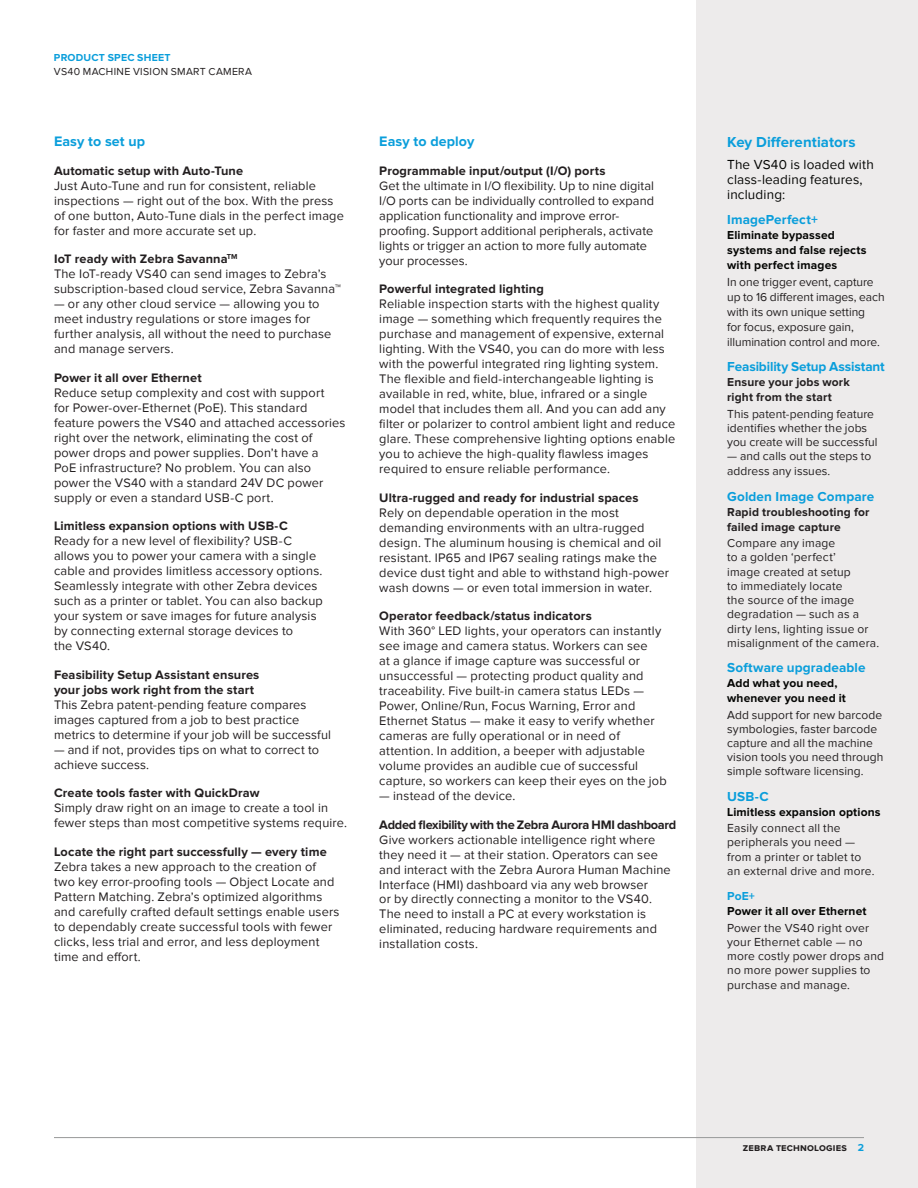
<style>
.page{position:relative;width:918px;height:1188px;background:#fff}
.page>*{position:absolute;margin:0;border:0;box-sizing:border-box;transform-origin:0 0}
.t1{font:700 15px "Proxima Nova";letter-spacing:.005em;color:#0a9edb}
.t2{font:700 14.25px "Proxima Nova";letter-spacing:.01em;color:#0a9edb}
.t3{font:700 13.5px "Proxima Nova";letter-spacing:.01em;color:#0a9edb}
.t4{font:13.5px/15px "Proxima Nova";letter-spacing:.01em;color:#040503}
.t5{font:700 13.5px "Proxima Nova";letter-spacing:-.01em;color:#0a9edb}
.t6{font:12.75px/15px "Proxima Nova";letter-spacing:.015em;color:#231f20}
.t7{font:700 12.75px/15px "Proxima Nova";letter-spacing:.01em;color:#231f20}
.t8{font:700 12.75px "Proxima Nova";letter-spacing:-.025em;color:#231f20}
.t9{font:12px/14.2px "Proxima Nova";letter-spacing:.01em;color:#231f20}
.t10{font:700 12px/15px "Proxima Nova";letter-spacing:.01em;color:#040503}
.t11{font:700 12px/15px "Proxima Nova";letter-spacing:.01em;color:#231f20}
.t12{font:700 12px "Proxima Nova";color:#0a9edb}
.t13{font:10.5px "Proxima Nova";letter-spacing:.03em;color:#231f20}
.t14{font:700 10.5px "Proxima Nova";letter-spacing:.015em;color:#231f20}
.t15{font:700 10.5px "Proxima Nova";letter-spacing:.02em;color:#0a9edb}
.s1{font-weight:700}
.s2{color:#0a9edb}
</style>
<div class="page">
<div style="left:697px;top:0;width:221px;height:1188px;background:#edebeb"></div>
<hr style="left:54px;top:1137px;width:810px;height:1px;background:#989999">
<p class="t15" style="left:54px;top:53px;width:118px">PRODUCT SPEC SHEET</p>
<p class="t13" style="left:54px;top:66px;width:200px">VS40 MACHINE VISION SMART CAMERA</p>
<p class="t2" style="left:54px;top:135px;width:93px">Easy to set up</p>
<p class="t7" style="left:54px;top:164px;width:191px">Automatic setup with Auto-Tune</p>
<p class="t6" style="left:54px;top:178px;width:292px">Just Auto-Tune and run for consistent, reliable inspections — right out of the box. With the press of one button, Auto-Tune dials in the perfect image for faster and more accurate set up.</p>
<p class="t6" style="left:54px;top:252px;width:288px"><span class="s1">IoT ready with Zebra Savanna</span><sup>TM<br></sup>The IoT-ready VS40 can send images to Zebra’s subscription-based cloud service, Zebra Savanna™</p>
<p class="t6" style="left:54px;top:297px;width:279px">— or any other cloud service — allowing you to meet industry regulations or store images for further analysis, all without the need to purchase and manage servers.</p>
<p class="t7" style="left:54px;top:371px;width:149px">Power it all over Ethernet</p>
<p class="t6" style="left:54px;top:385px;width:293px">Reduce setup complexity and cost with support<br>for Power-over-Ethernet (PoE). This standard feature powers the VS40 and attached accessories right over the network, eliminating the cost of power drops and power supplies. Don’t have a<br>PoE infrastructure? No problem. You can also power the VS40 with a standard 24V DC power supply or even a standard USB-C port.</p>
<p class="t7" style="left:54px;top:519px;width:235px">Limitless expansion options with USB-C</p>
<p class="t6" style="left:54px;top:534px;width:270px">Ready for a new level of flexibility? USB-C allows you to power your camera with a single cable and provides limitless accessory options.<br>Seamlessly integrate with other Zebra devices such as a printer or tablet. You can also backup your system or save images for future analysis by connecting external storage devices to<br>the VS40.</p>
<p class="t7" style="left:54px;top:667px;width:207px">Feasibility Setup Assistant ensures your jobs work right from the start</p>
<p class="t6" style="left:54px;top:697px;width:279px">This Zebra patent-pending feature compares images captured from a job to best practice metrics to determine if your job will be successful</p>
<p class="t6" style="left:54px;top:742px;width:267px">— and if not, provides tips on what to correct to achieve success.</p>
<p class="t7" style="left:54px;top:786px;width:207px">Create tools faster with QuickDraw</p>
<p class="t6" style="left:54px;top:801px;width:295px">Simply draw right on an image to create a tool in fewer steps than most competitive systems require.</p>
<p class="t7" style="left:54px;top:844px;width:274px">Locate the right part successfully — every time</p>
<p class="t6" style="left:54px;top:859px;width:287px">Zebra takes a new approach to the creation of two key error-proofing tools — Object Locate and Pattern Matching. Zebra’s optimized algorithms and carefully crafted default settings enable users to dependably create successful tools with fewer clicks, less trial and error, and less deployment time and effort.</p>
<p class="t2" style="left:379px;top:135px;width:97px">Easy to deploy</p>
<p class="t7" style="left:379px;top:164px;width:228px">Programmable input/output (I/O) ports</p>
<p class="t6" style="left:379px;top:178px;width:276px">Get the ultimate in I/O flexibility. Up to nine digital I/O ports can be individually controlled to expand application functionality and improve error&shy;proofing. Support additional peripherals, activate lights or trigger an action to more fully automate your processes.</p>
<p class="t7" style="left:379px;top:282px;width:166px">Powerful integrated lighting</p>
<p class="t6" style="left:379px;top:297px;width:297px">Reliable inspection starts with the highest quality image — something which frequently requires the purchase and management of expensive, external lighting. With the VS40, you can do more with less with the powerful integrated ring lighting system.<br>The flexible and field-interchangeable lighting is available in red, white, blue, infrared or a single model that includes them all. And you can add any filter or polarizer to control ambient light and reduce glare. These comprehensive lighting options enable you to achieve the high-quality flawless images required to ensure reliable performance.</p>
<p class="t7" style="left:379px;top:490px;width:261px">Ultra-rugged and ready for industrial spaces</p>
<p class="t6" style="left:379px;top:505px;width:291px">Rely on dependable operation in the most demanding environments with an ultra-rugged design. The aluminum housing is chemical and oil resistant. IP65 and IP67 sealing ratings make the device dust tight and able to withstand high-power wash downs — or even total immersion in water.</p>
<p class="t7" style="left:379px;top:609px;width:214px">Operator feedback/status indicators</p>
<p class="t6" style="left:379px;top:624px;width:289px">With 360° LED lights, your operators can instantly see image and camera status. Workers can see<br>at a glance if image capture was successful or unsuccessful — protecting product quality and traceability. Five built-in camera status LEDs — Power, Online/Run, Focus Warning, Error and Ethernet Status — make it easy to verify whether cameras are fully operational or in need of attention. In addition, a beeper with adjustable volume provides an audible cue of successful capture, so workers can keep their eyes on the job</p>
<p class="t6" style="left:379px;top:788px;width:138px">— instead of the device.</p>
<p class="t8" style="left:379px;top:818px;width:299px">Added flexibility with the Zebra Aurora HMI dashboard</p>
<p class="t6" style="left:379px;top:832px;width:293px">Give workers actionable intelligence right where they need it — at their station. Operators can see and interact with the Zebra Aurora Human Machine Interface (HMI) dashboard via any web browser<br>or by directly connecting a monitor to the VS40.<br>The need to install a PC at every workstation is eliminated, reducing hardware requirements and installation costs.</p>
<p class="t1" style="left:727px;top:135px;width:130px">Key Differentiators</p>
<p class="t4" style="left:727px;top:157px;width:148px">The VS40 is loaded with class-leading features, including:</p>
<p class="t3" style="left:727px;top:213px;width:92px">ImagePerfect+</p>
<p class="t10" style="left:727px;top:228px;width:141px">Eliminate bypassed systems and false rejects with perfect images</p>
<p class="t9" style="left:727px;top:275px;width:159px;line-height:15px">In one trigger event, capture up to 16 different images, each with its own unique setting<br>for focus, exposure gain, illumination control and more.</p>
<p class="t5" style="left:727px;top:361px;width:159px">Feasibility Setup Assistant</p>
<p class="t11" style="left:727px;top:375px;width:124px">Ensure your jobs work right from the start</p>
<p class="t9" style="left:727px;top:407px;width:152px">This patent-pending feature identifies whether the jobs you create will be successful</p>
<p class="t9" style="left:727px;top:449px;width:146px;line-height:15px">— and calls out the steps to address any issues.</p>
<p class="t3" style="left:727px;top:490px;width:149px">Golden Image Compare</p>
<p class="t11" style="left:727px;top:505px;width:144px">Rapid troubleshooting for failed image capture</p>
<p class="t9" style="left:727px;top:536px;width:154px">Compare any image<br>to a golden ‘perfect’<br>image created at setup<br>to immediately locate<br>the source of the image degradation — such as a dirty lens, lighting issue or misalignment of the camera.</p>
<p class="t3" style="left:727px;top:661px;width:140px">Software upgradeable</p>
<p class="t10" style="left:727px;top:676px;width:120px">Add what you need, whenever you need it</p>
<p class="t9" style="left:727px;top:708px;width:158px">Add support for new barcode symbologies, faster barcode capture and all the machine vision tools you need through simple software licensing.</p>
<p class="t3" style="left:727px;top:790px;width:43px">USB-C</p>
<p class="t10" style="left:727px;top:805px;width:155px">Limitless expansion options</p>
<p class="t9" style="left:727px;top:821px;width:149px">Easily connect all the peripherals you need — from a printer or tablet to an external drive and more.</p>
<p class="t12" style="left:727px;top:891px;width:29px">PoE+</p>
<p class="t10" style="left:727px;top:904px;width:141px">Power it all over Ethernet</p>
<p class="t9" style="left:727px;top:921px;width:158px">Power the VS40 right over your Ethernet cable — no more costly power drops and no more power supplies to purchase and manage.</p>
<p class="t14" style="left:743px;top:1143px;width:123px">zebra technologies <span class="s2">2</span></p>
</div>
